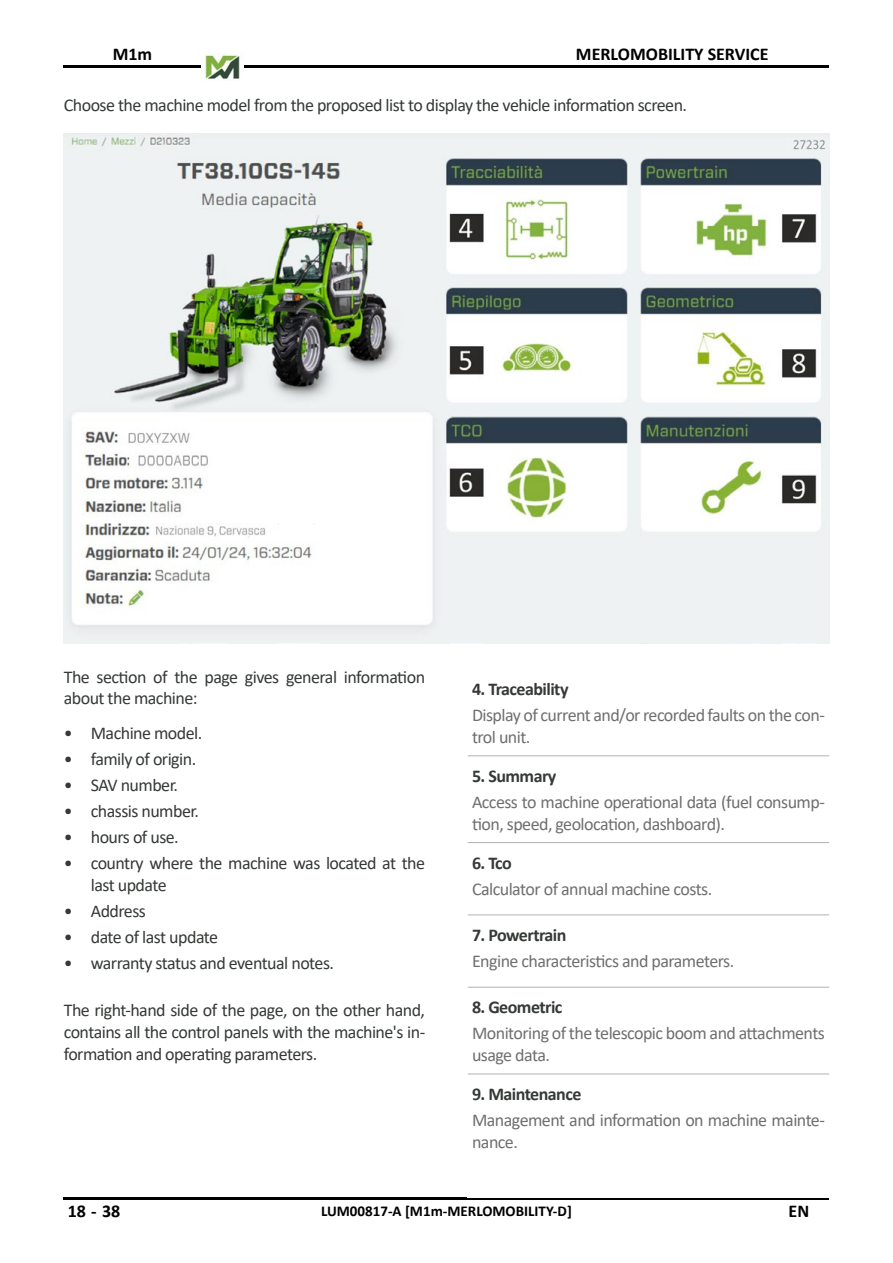
<style>
.page{position:relative;width:893px;height:1263px;background:#fff}
.page>*{position:absolute;margin:0;border:0;box-sizing:border-box;transform-origin:0 0}
.TESTO{font:18px/21.8px "Calibri";letter-spacing:-.03em;color:#353a36}
.TESTO_-_TABELLA_70{font:18px/21.8px "Calibri";letter-spacing:-.03em;color:#706f6f}
.TESTO-2{font:18px/21.8px "Calibri";letter-spacing:-.03em;color:#706f6f}
.TESTO_BOLD{font:700 18px "Calibri";letter-spacing:-.03em;color:#353a36}
.t1{font:700 18px "Calibri";color:#000}
.t2{font:700 15px "Calibri";color:#000}
</style>
<div class="page">
<hr style="left:64px;top:66px;width:765px;height:2px;background:#000">
<hr style="left:64px;top:1197px;width:765px;height:2px;background:#000">
<img style="left:201px;top:54px;width:43px;height:25px">
<img style="left:64px;top:133px;width:765px;height:510px">
<hr style="left:468px;top:755px;width:361px;height:1px;background:#b3b2b2">
<hr style="left:468px;top:842px;width:361px;height:1px;background:#b3b2b2">
<hr style="left:468px;top:914px;width:361px;height:1px;background:#b3b2b2">
<hr style="left:468px;top:987px;width:361px;height:1px;background:#b3b2b2">
<hr style="left:468px;top:1073px;width:361px;height:1px;background:#b3b2b2">
<p class="t1" style="left:576px;top:41px;width:194px">MERLOMOBILITY SERVICE</p>
<p class="TESTO" style="left:64px;top:94px;width:625px">Choose the machine model from the proposed list to display the vehicle information screen.</p>
<p class="t1" style="left:113px;top:41px;width:41px">M1m</p>
<p class="TESTO" style="left:64px;top:665px;width:363px">The section of the page gives general information about the machine:</p>
<p class="TESTO" style="left:64px;top:721px;width:140px">• Machine model.</p>
<p class="TESTO" style="left:64px;top:747px;width:134px">• family of origin.</p>
<p class="TESTO" style="left:64px;top:773px;width:116px">• SAV number.</p>
<p class="TESTO" style="left:64px;top:799px;width:137px">• chassis number.</p>
<p class="TESTO" style="left:64px;top:825px;width:117px">• hours of use.</p>
<p class="TESTO" style="left:91px;top:851px;width:336px;text-indent:-27px">• country where the machine was located at the last update</p>
<p class="TESTO" style="left:64px;top:899px;width:84px">• Address</p>
<p class="TESTO" style="left:64px;top:925px;width:156px">• date of last update</p>
<p class="TESTO" style="left:64px;top:951px;width:272px">• warranty status and eventual notes.</p>
<p class="TESTO" style="left:64px;top:999px;width:363px;text-align:justify">The right-hand side of the page, on the other hand, contains all the control panels with the machine's in&shy;formation and operating parameters.</p>
<p class="TESTO_BOLD" style="left:472px;top:677px;width:98px">4. Traceability</p>
<p class="TESTO_-_TABELLA_70" style="left:472px;top:704px;width:354px">Display of current and/or recorded faults on the con&shy;trol unit.</p>
<p class="TESTO_BOLD" style="left:472px;top:763px;width:86px">5. Summary</p>
<p class="TESTO_-_TABELLA_70" style="left:472px;top:791px;width:354px">Access to machine operational data (fuel consump&shy;tion, speed, geolocation, dashboard).</p>
<p class="TESTO_BOLD" style="left:472px;top:850px;width:41px">6. Tco</p>
<p class="TESTO_-_TABELLA_70" style="left:472px;top:877px;width:242px">Calculator of annual machine costs.</p>
<p class="TESTO_BOLD" style="left:472px;top:922px;width:96px">7. Powertrain</p>
<p class="TESTO_-_TABELLA_70" style="left:472px;top:950px;width:264px">Engine characteristics and parameters.</p>
<p class="TESTO_BOLD" style="left:472px;top:995px;width:92px">8. Geometric</p>
<p class="TESTO-2" style="left:472px;top:1022px;width:354px">Monitoring of the telescopic boom and attachments usage data.</p>
<p class="TESTO_BOLD" style="left:472px;top:1081px;width:111px">9. Maintenance</p>
<p class="TESTO-2" style="left:472px;top:1109px;width:354px">Management and information on machine mainte&shy;nance.</p>
<p class="t1" style="left:68px;top:1198px;width:54px">18 - 38</p>
<p class="t2" style="left:321px;top:1200px;width:252px">LUM00817-A [M1m-MERLOMOBILITY-D]</p>
<p class="t1" style="left:789px;top:1198px;width:22px">EN</p>
</div>
